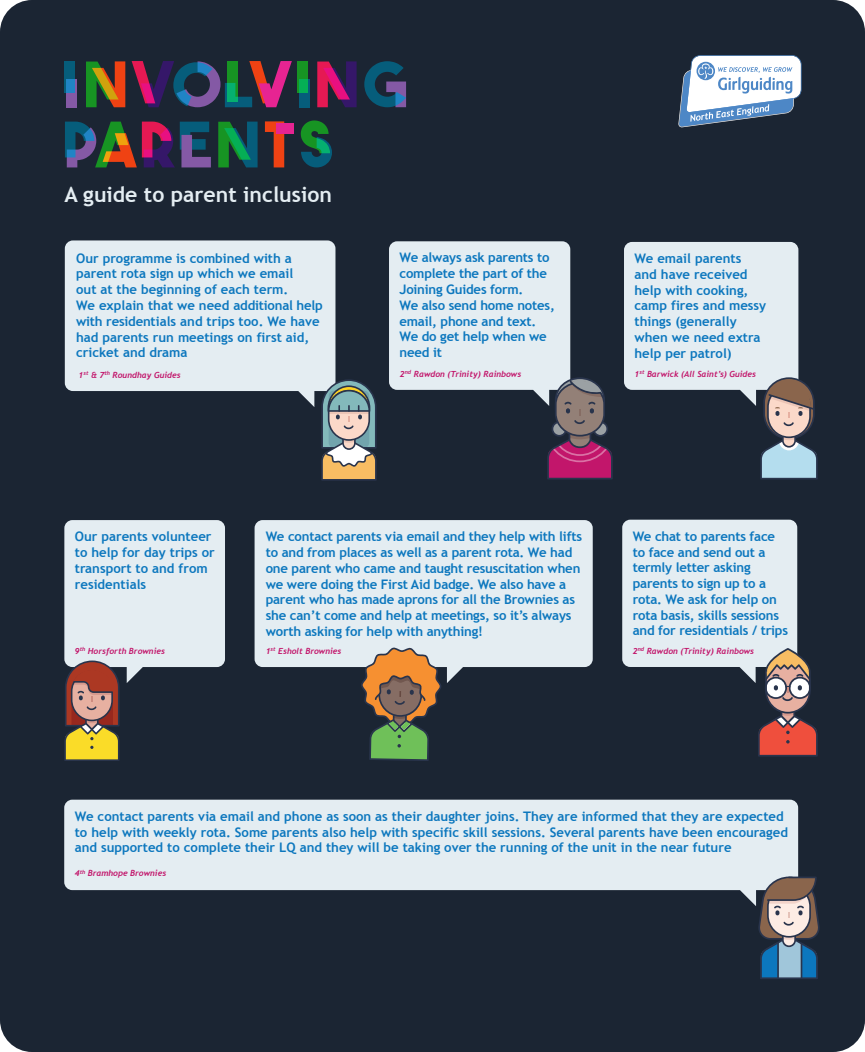
<style>
.page{position:relative;width:865px;height:1052px;background:#1b2533}
.page>*{position:absolute;margin:0;border:0;box-sizing:border-box;transform-origin:0 0}
.t1{font:700 21.25px "Trebuchet MS";color:#e4edf2}
.t2{font:700 13.12px/15.8px "Trebuchet MS";color:#0c77be}
.t3{font:italic 700 8.38px "Trebuchet";color:#c2166b}
</style>
<div class="page">
<svg style="left:678px;top:55px;width:124px;height:72px"></svg>
<svg style="left:389px;top:241px;width:224px;height:238px"></svg>
<svg style="left:624px;top:242px;width:194px;height:237px"></svg>
<svg style="left:64px;top:800px;width:734px;height:106px;fill:#e4edf2"></svg>
<svg style="left:65px;top:240px;width:270px;height:167px;fill:#e4edf2"></svg>
<svg style="left:364px;top:61px;width:42px;height:46px"></svg>
<div style="left:66px;top:79px;width:11px;height:28px;background:#8459a5"></div>
<svg style="left:65px;top:61px;width:10px;height:32px"></svg>
<svg style="left:86px;top:61px;width:39px;height:46px"></svg>
<div style="left:299px;top:79px;width:11px;height:28px;background:#065d7b"></div>
<svg style="left:297px;top:61px;width:11px;height:32px"></svg>
<svg style="left:317px;top:61px;width:40px;height:46px"></svg>
<svg style="left:132px;top:61px;width:160px;height:46px"></svg>
<svg style="left:218px;top:122px;width:40px;height:45px"></svg>
<svg style="left:301px;top:120px;width:31px;height:47px"></svg>
<svg style="left:65px;top:122px;width:146px;height:45px"></svg>
<svg style="left:265px;top:121px;width:19px;height:46px"></svg>
<div style="left:276px;top:123px;width:18px;height:11px;background:#e72492"></div>
<svg style="left:321px;top:379px;width:56px;height:102px"></svg>
<svg style="left:622px;top:520px;width:196px;height:237px"></svg>
<svg style="left:255px;top:520px;width:338px;height:163px;fill:#e4edf2"></svg>
<svg style="left:64px;top:520px;width:161px;height:241px"></svg>
<svg style="left:361px;top:647px;width:80px;height:114px"></svg>
<svg style="left:758px;top:877px;width:62px;height:102px"></svg>
<h1 class="t1" style="left:65px;top:181px;width:269px">A guide to parent inclusion</h1>
<p class="t2" style="left:76px;top:250px;width:248px">Our programme is combined with a parent rota sign up which we email<br>out at the beginning of each term.<br>We explain that we need additional help with residentials and trips too. We have had parents run meetings on first aid, cricket and drama</p>
<p class="t3" style="left:79px;top:370px;width:104px">1<sup>st</sup> &amp; 7<sup>th</sup> Roundhay Guides</p>
<p class="t2" style="left:400px;top:250px;width:157px">We always ask parents to complete the part of the<br>Joining Guides form.<br>We also send home notes, email, phone and text.<br>We do get help when we need it</p>
<p class="t3" style="left:400px;top:369px;width:123px">2<sup>nd</sup> Rawdon (Trinity) Rainbows</p>
<p class="t2" style="left:635px;top:251px;width:133px">We email parents and have received help with cooking, camp fires and messy things (generally when we need extra help per patrol)</p>
<p class="t3" style="left:635px;top:369px;width:123px">1<sup>st</sup> Barwick (All Saint’s) Guides</p>
<p class="t2" style="left:75px;top:529px;width:141px">Our parents volunteer to help for day trips or transport to and from residentials</p>
<p class="t3" style="left:75px;top:646px;width:92px">9<sup>th</sup> Horsforth Brownies</p>
<p class="t2" style="left:266px;top:529px;width:318px">We contact parents via email and they help with lifts to and from places as well as a parent rota. We had one parent who came and taught resuscitation when we were doing the First Aid badge. We also have a parent who has made aprons for all the Brownies as she can’t come and help at meetings, so it’s always worth asking for help with anything!</p>
<p class="t3" style="left:266px;top:646px;width:77px">1<sup>st</sup> Esholt Brownies</p>
<p class="t2" style="left:633px;top:528px;width:157px">We chat to parents face to face and send out a termly letter asking parents to sign up to a rota. We ask for help on rota basis, skills sessions and for residentials / trips</p>
<p class="t3" style="left:633px;top:646px;width:123px">2<sup>nd</sup> Rawdon (Trinity) Rainbows</p>
<p class="t2" style="left:75px;top:808px;width:715px">We contact parents via email and phone as soon as their daughter joins. They are informed that they are expected to help with weekly rota. Some parents also help with specific skill sessions. Several parents have been encouraged and supported to complete their LQ and they will be taking over the running of the unit in the near future</p>
<p class="t3" style="left:75px;top:868px;width:93px">4<sup>th</sup> Bramhope Brownies</p>
</div>
